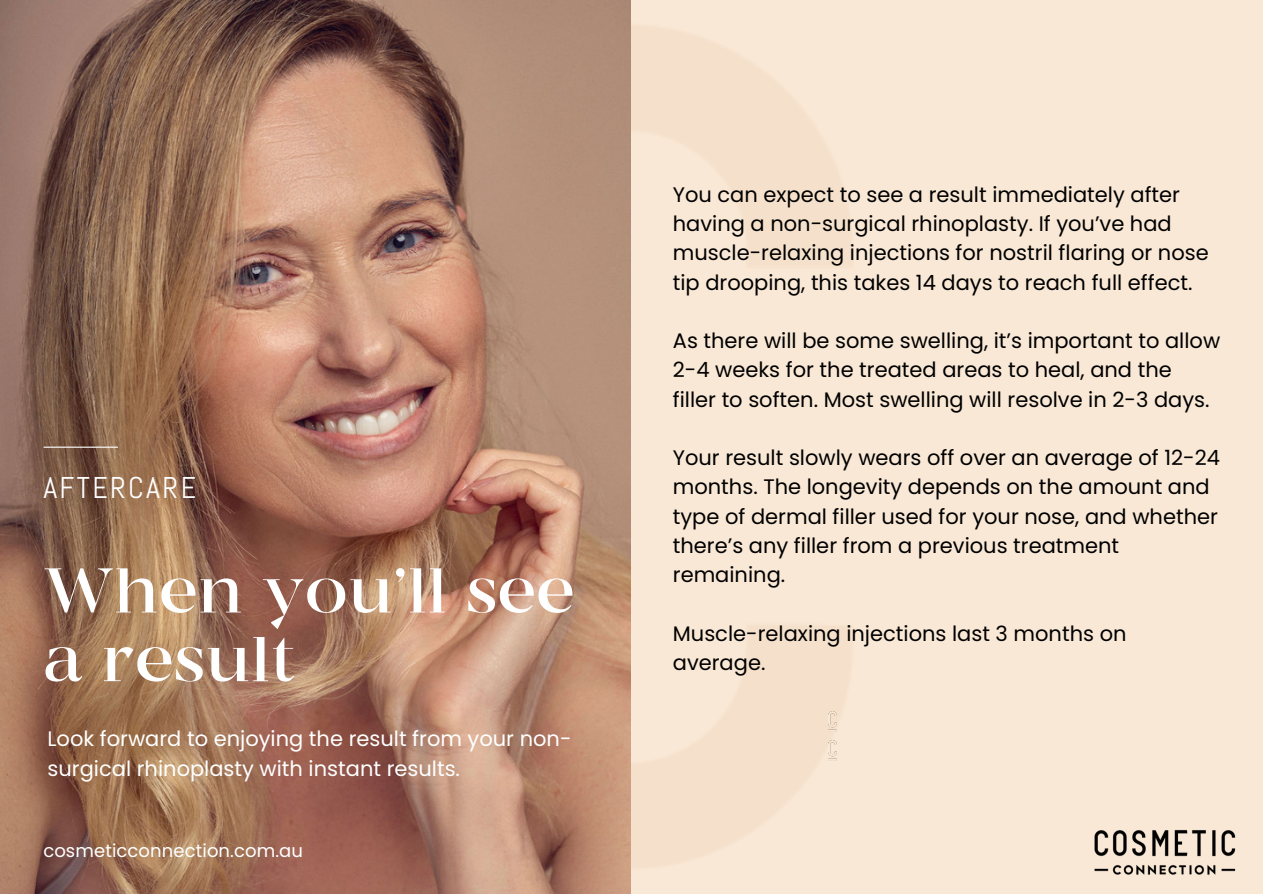
<style>
.page{position:relative;width:1263px;height:894px;background:#fff}
.page>*{position:absolute;margin:0;border:0;box-sizing:border-box;transform-origin:0 0}
.t1{font:300 63px/68.6px "MADE Coachella";color:#fff}
.t2{font:30px "Abel";letter-spacing:.08em;color:#fff}
.t3{font:21px/29.2px "Poppins";color:#000}
.t4{font:21px/29.2px "Poppins";color:#fff}
.t5{font:18px "Poppins";letter-spacing:.005em;color:#fff}
</style>
<div class="page">
<div style="left:0;top:0;width:1263px;height:893px;background:#f9e8d5"></div>
<img style="left:0;top:0;width:631px;height:893px">
<img style="left:1094px;top:829px;width:142px;height:46px">
<img style="left:828px;top:711px;width:9px;height:21px">
<img style="left:828px;top:740px;width:9px;height:21px">
<hr style="left:44px;top:446px;width:74px;height:1px;background:#fff">
<p class="t2" style="left:43px;top:468px;width:154px">AFTERCARE</p>
<p class="t1" style="left:43px;top:558px;width:533px">When you’ll see a result</p>
<p class="t4" style="left:48px;top:724px;width:525px">Look forward to enjoying the result from your non&shy;surgical rhinoplasty with instant results.</p>
<p class="t5" style="left:43px;top:838px;width:261px">cosmeticconnection.com.au</p>
<p class="t3" style="left:673px;top:180px;width:537px">You can expect to see a result immediately after having a non-surgical rhinoplasty. If you’ve had muscle-relaxing injections for nostril flaring or nose tip drooping, this takes 14 days to reach full effect.</p>
<p class="t3" style="left:673px;top:326px;width:549px">As there will be some swelling, it’s important to allow<br>2-4 weeks for the treated areas to heal, and the filler to soften. Most swelling will resolve in 2-3 days.</p>
<p class="t3" style="left:673px;top:443px;width:549px">Your result slowly wears off over an average of 12-24 months. The longevity depends on the amount and type of dermal filler used for your nose, and whether there’s any filler from a previous treatment remaining.</p>
<p class="t3" style="left:673px;top:618px;width:455px">Muscle-relaxing injections last 3 months on average.</p>
</div>
